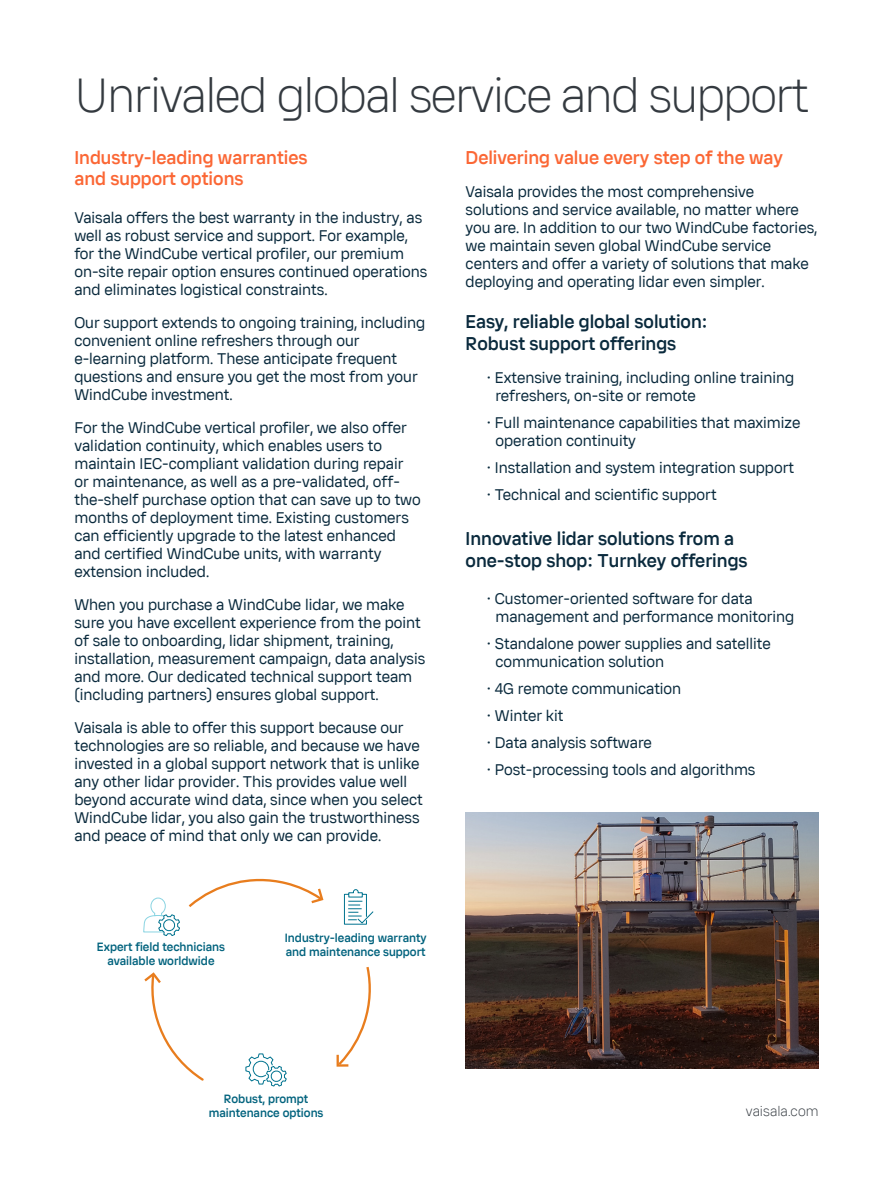
<style>
.page{position:relative;width:893px;height:1191px;background:#fff}
.page>*{position:absolute;margin:0;border:0;box-sizing:border-box;transform-origin:0 0}
.Headline_H3{font:300 46.5px "Vaisala Sans Beta 01";letter-spacing:-.03em;color:#343a40}
.Subheading_2_-_not_aligned_to_grid{font:500 18px/21.6px "Vaisala Sans Beta 01";color:#0a2a3d}
.Subheading_2_-_not_aligned_to_grid-2{font:500 18px/21.6px "Vaisala Sans Beta 01";color:#fb6735}
.Body_-_not_aligned_to_grid{font:15px/18px "Vaisala Sans Beta 01";color:#0a2a3d}
.Body_Bullets{font:15px/18px "Vaisala Sans Beta 01";color:#0a2a3d}
.t1{font:300 13.5px "Vaisala Sans Beta 01";color:#343a40}
.bodytext_grey{font:500 11.7px/14px "Vaisala Sans Beta 01";color:#00627d;text-align:center}
</style>
<div class="page">
<svg style="left:188px;top:878px;width:136px;height:29px"></svg>
<svg style="left:336px;top:966px;width:35px;height:101px"></svg>
<svg style="left:144px;top:972px;width:60px;height:109px"></svg>
<svg style="left:143px;top:897px;width:37px;height:39px"></svg>
<svg style="left:344px;top:889px;width:30px;height:36px"></svg>
<svg style="left:245px;top:1053px;width:42px;height:34px"></svg>
<img style="left:466px;top:812px;width:353px;height:256px">
<p class="Headline_H3" style="left:74px;top:67px;width:736px">Unrivaled global service and support</p>
<p class="Subheading_2_-_not_aligned_to_grid-2" style="left:74px;top:146px;width:235px">Industry-leading warranties and support options</p>
<p class="Body_-_not_aligned_to_grid" style="left:74px;top:208px;width:354px">Vaisala offers the best warranty in the industry, as well as robust service and support. For example, for the WindCube vertical profiler, our premium on-site repair option ensures continued operations and eliminates logistical constraints.</p>
<p class="Body_-_not_aligned_to_grid" style="left:74px;top:313px;width:352px">Our support extends to ongoing training, including convenient online refreshers through our e-learning platform. These anticipate frequent questions and ensure you get the most from your WindCube investment.</p>
<p class="Body_-_not_aligned_to_grid" style="left:74px;top:418px;width:348px">For the WindCube vertical profiler, we also offer validation continuity, which enables users to maintain IEC-compliant validation during repair or maintenance, as well as a pre-validated, off&shy;the-shelf purchase option that can save up to two months of deployment time. Existing customers can efficiently upgrade to the latest enhanced and certified WindCube units, with warranty extension included.</p>
<p class="Body_-_not_aligned_to_grid" style="left:74px;top:595px;width:352px">When you purchase a WindCube lidar, we make sure you have excellent experience from the point of sale to onboarding, lidar shipment, training, installation, measurement campaign, data analysis and more. Our dedicated technical support team (including partners) ensures global support.</p>
<p class="Body_-_not_aligned_to_grid" style="left:74px;top:718px;width:350px">Vaisala is able to offer this support because our technologies are so reliable, and because we have invested in a global support network that is unlike any other lidar provider. This provides value well beyond accurate wind data, since when you select WindCube lidar, you also gain the trustworthiness and peace of mind that only we can provide.</p>
<p class="Subheading_2_-_not_aligned_to_grid-2" style="left:466px;top:146px;width:319px">Delivering value every step of the way</p>
<p class="Body_-_not_aligned_to_grid" style="left:466px;top:182px;width:353px">Vaisala provides the most comprehensive solutions and service available, no matter where you are. In addition to our two WindCube factories, we maintain seven global WindCube service centers and offer a variety of solutions that make deploying and operating lidar even simpler.</p>
<p class="Subheading_2_-_not_aligned_to_grid" style="left:466px;top:310px;width:243px">Easy, reliable global solution:<br>Robust support offerings</p>
<p class="Body_Bullets" style="left:495px;top:368px;width:300px;text-indent:-9px">• Extensive training, including online training refreshers, on-site or remote</p>
<p class="Body_Bullets" style="left:495px;top:413px;width:307px;text-indent:-9px">• Full maintenance capabilities that maximize operation continuity</p>
<p class="Body_Bullets" style="left:487px;top:458px;width:309px">• Installation and system integration support</p>
<p class="Body_Bullets" style="left:487px;top:485px;width:231px">• Technical and scientific support</p>
<p class="Subheading_2_-_not_aligned_to_grid" style="left:466px;top:527px;width:283px">Innovative lidar solutions from a one-stop shop: Turnkey offerings</p>
<p class="Body_Bullets" style="left:495px;top:589px;width:300px;text-indent:-9px">• Customer-oriented software for data management and performance monitoring</p>
<p class="Body_Bullets" style="left:495px;top:634px;width:277px;text-indent:-9px">• Standalone power supplies and satellite communication solution</p>
<p class="Body_Bullets" style="left:487px;top:679px;width:196px">• 4G remote communication</p>
<p class="Body_Bullets" style="left:487px;top:706px;width:78px">• Winter kit</p>
<p class="Body_Bullets" style="left:487px;top:733px;width:167px">• Data analysis software</p>
<p class="Body_Bullets" style="left:487px;top:760px;width:270px">• Post-processing tools and algorithms</p>
<p class="bodytext_grey" style="left:97px;top:939px;width:130px">Expert field technicians available worldwide</p>
<p class="bodytext_grey" style="left:285px;top:930px;width:143px;text-align:left">Industry-leading warranty and maintenance support</p>
<p class="bodytext_grey" style="left:209px;top:1091px;width:116px">Robust, prompt maintenance options</p>
<p class="t1" style="left:746px;top:1103px;width:74px">vaisala.com</p>
</div>
